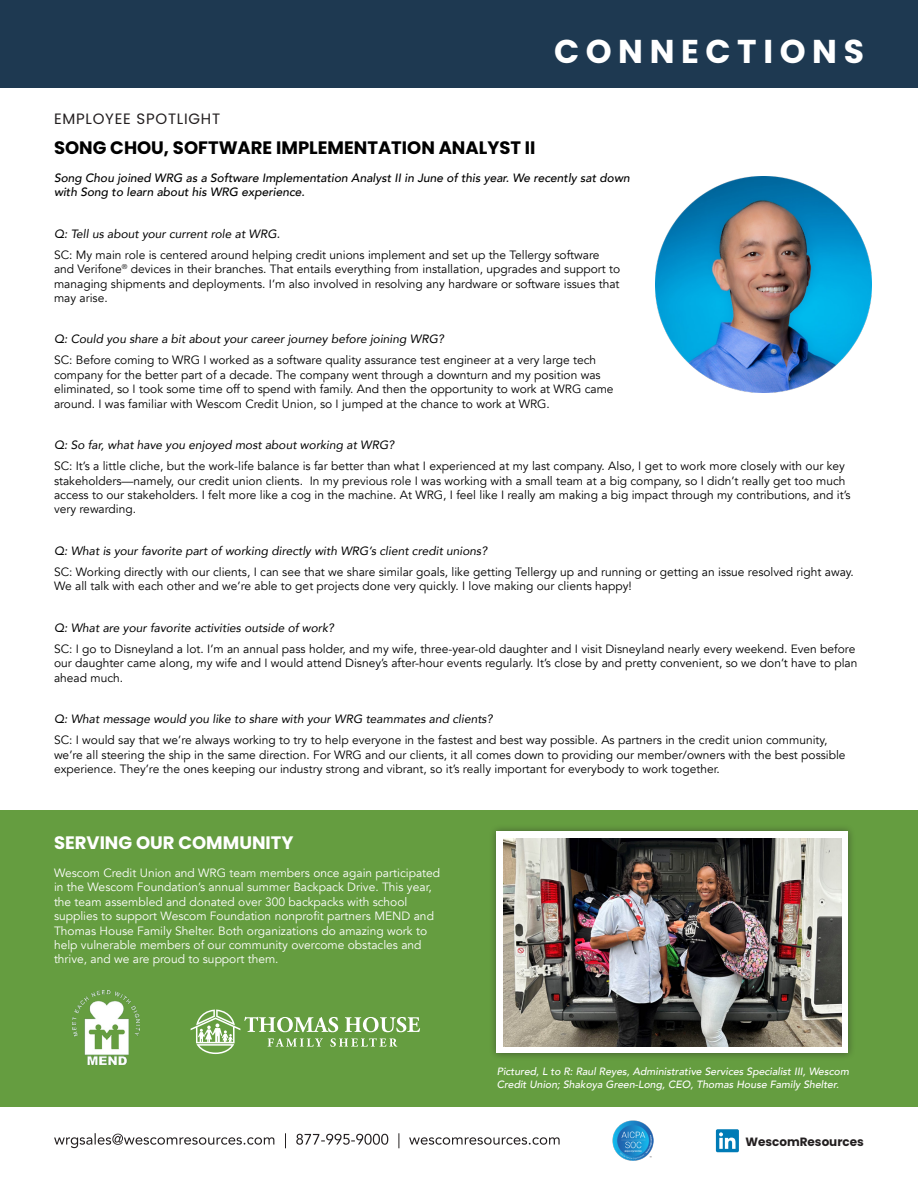
<style>
.page{position:relative;width:918px;height:1188px;background:#fff}
.page>*{position:absolute;margin:0;border:0;box-sizing:border-box;transform-origin:0 0}
.t1{font:700 33px "Poppins";letter-spacing:.2em;color:#fff}
.t2{font:700 18px "Poppins";color:#000}
.t3{font:700 18px "Poppins";color:#fff}
.t4{font:15px "Poppins";letter-spacing:.05em;color:#231f20}
.t5{font:12px/14.4px "Avenir";color:#000}
.t6{font:12px/14.4px "Avenir";color:#fff}
.t7{font:italic 12px "Avenir";color:#000}
.t8{font:italic 500 12px/14.4px "Avenir";color:#000}
.t9{font:700 12px "Poppins";color:#231f20}
.t10{font:italic 500 10.5px/12.6px "Avenir";color:#fff}
</style>
<div class="page">
<div style="left:0;top:0;width:918px;height:88px;background:#1e3951"></div>
<div style="left:0;top:810px;width:918px;height:297px;background:#659d40"></div>
<img style="left:656px;top:176px;width:216px;height:216px">
<div style="left:489px;top:824px;width:367px;height:237px;background:#231f20;opacity:.5"></div>
<div style="left:497px;top:831px;width:351px;height:222px;background:#fff"></div>
<img style="left:503px;top:838px;width:338px;height:208px">
<img style="left:72px;top:990px;width:68px;height:74px">
<svg style="left:191px;top:1010px;width:229px;height:44px"></svg>
<svg style="left:54px;top:1133px;width:506px;height:15px"></svg>
<div style="left:716px;top:1129px;width:23px;height:23px;background:#007bb6;border-radius:2px"></div>
<svg style="left:719px;top:1132px;width:17px;height:17px"></svg>
<img style="left:613px;top:1120px;width:40px;height:41px">
<p class="t4" style="left:54px;top:110px;width:168px">EMPLOYEE SPOTLIGHT</p>
<p class="t1" style="left:554px;top:32px;width:312px">CONNECTIONS</p>
<p class="t2" style="left:54px;top:137px;width:483px">SONG CHOU, SOFTWARE IMPLEMENTATION ANALYST II</p>
<p class="t8" style="left:54px;top:171px;width:577px">Song Chou joined WRG as a Software Implementation Analyst II in June of this year. We recently sat down with Song to learn about his WRG experience.</p>
<p class="t7" style="left:54px;top:226px;width:228px">Q: Tell us about your current role at WRG.</p>
<p class="t5" style="left:54px;top:248px;width:568px">SC: My main role is centered around helping credit unions implement and set up the Tellergy software and Verifone<sup>®</sup> devices in their branches. That entails everything from installation, upgrades and support to managing shipments and deployments. I’m also involved in resolving any hardware or software issues that may arise.</p>
<p class="t7" style="left:54px;top:332px;width:391px">Q: Could you share a bit about your career journey before joining WRG?</p>
<p class="t5" style="left:54px;top:353px;width:561px">SC: Before coming to WRG I worked as a software quality assurance test engineer at a very large tech company for the better part of a decade. The company went through a downturn and my position was eliminated, so I took some time off to spend with family. And then the opportunity to work at WRG came around. I was familiar with Wescom Credit Union, so I jumped at the chance to work at WRG.</p>
<p class="t7" style="left:54px;top:438px;width:342px">Q: So far, what have you enjoyed most about working at WRG?</p>
<p class="t5" style="left:54px;top:459px;width:798px">SC: It’s a little cliche, but the work-life balance is far better than what I experienced at my last company. Also, I get to work more closely with our key stakeholders—namely, our credit union clients. In my previous role I was working with a small team at a big company, so I didn’t really get too much access to our stakeholders. I felt more like a cog in the machine. At WRG, I feel like I really am making a big impact through my contributions, and it’s very rewarding.</p>
<p class="t7" style="left:54px;top:543px;width:435px">Q: What is your favorite part of working directly with WRG’s client credit unions?</p>
<p class="t5" style="left:54px;top:565px;width:801px">SC: Working directly with our clients, I can see that we share similar goals, like getting Tellergy up and running or getting an issue resolved right away.<br>We all talk with each other and we’re able to get projects done very quickly. I love making our clients happy!</p>
<p class="t7" style="left:54px;top:620px;width:281px">Q: What are your favorite activities outside of work?</p>
<p class="t5" style="left:54px;top:642px;width:805px">SC: I go to Disneyland a lot. I’m an annual pass holder, and my wife, three-year-old daughter and I visit Disneyland nearly every weekend. Even before our daughter came along, my wife and I would attend Disney’s after-hour events regularly. It’s close by and pretty convenient, so we don’t have to plan ahead much.</p>
<p class="t7" style="left:54px;top:712px;width:440px">Q: What message would you like to share with your WRG teammates and clients?</p>
<p class="t5" style="left:54px;top:733px;width:793px">SC: I would say that we’re always working to try to help everyone in the fastest and best way possible. As partners in the credit union community, we’re all steering the ship in the same direction. For WRG and our clients, it all comes down to providing our member/owners with the best possible experience. They’re the ones keeping our industry strong and vibrant, so it’s really important for everybody to work together.</p>
<p class="t3" style="left:54px;top:832px;width:241px">SERVING OUR COMMUNITY</p>
<p class="t6" style="left:54px;top:866px;width:388px">Wescom Credit Union and WRG team members once again participated in the Wescom Foundation’s annual summer Backpack Drive. This year, the team assembled and donated over 300 backpacks with school supplies to support Wescom Foundation nonprofit partners MEND and Thomas House Family Shelter. Both organizations do amazing work to help vulnerable members of our community overcome obstacles and thrive, and we are proud to support them.</p>
<p class="t10" style="left:497px;top:1065px;width:354px">Pictured, L to R: Raul Reyes, Administrative Services Specialist III, Wescom<br>Credit Union; Shakoya Green-Long, CEO, Thomas House Family Shelter.</p>
<p class="t9" style="left:745px;top:1135px;width:120px">WescomResources</p>
</div>
